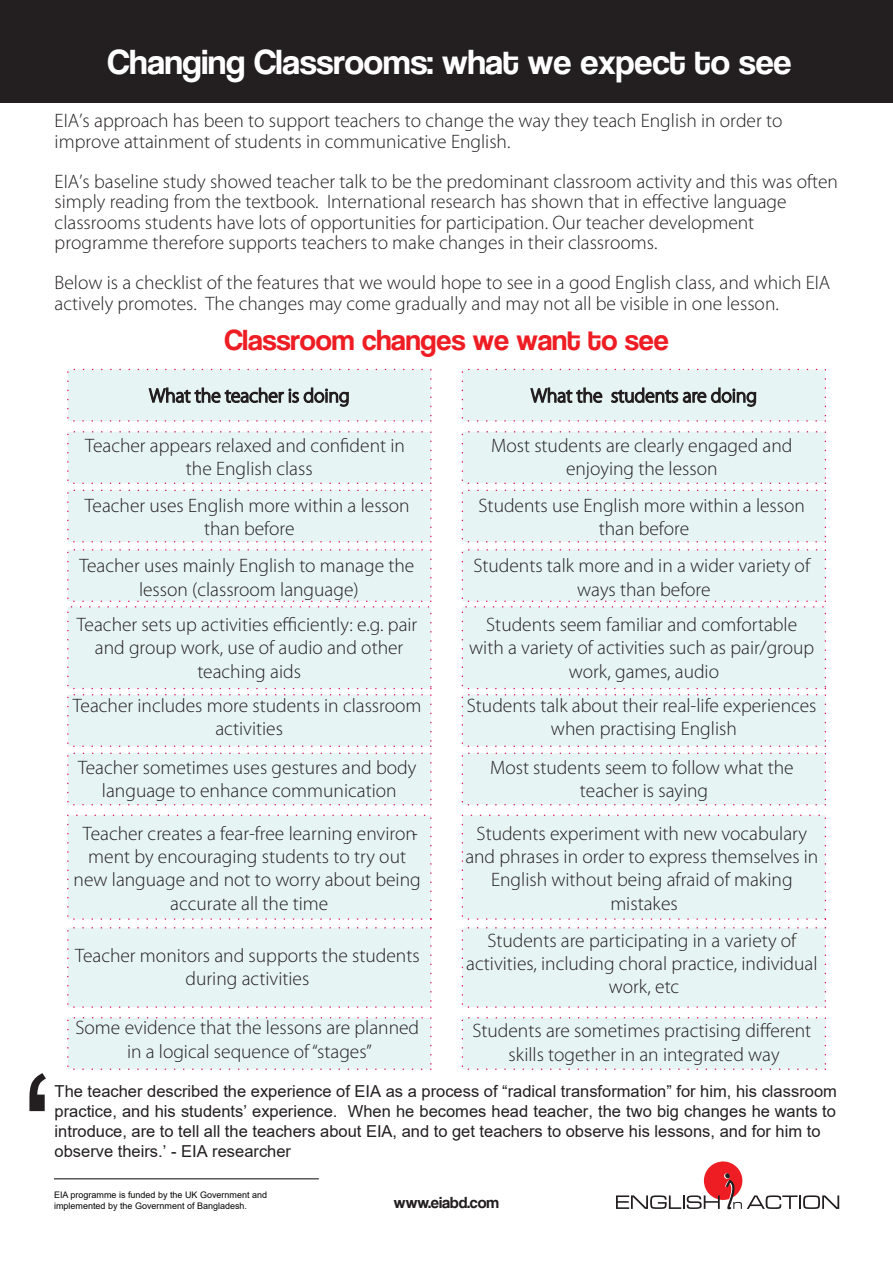
<style>
.page{position:relative;width:893px;height:1263px;background:#fff}
.page>*{position:absolute;margin:0;border:0;box-sizing:border-box;transform-origin:0 0}
.t1{font:36px "Coolvetica Rg";color:#fff}
.t2{font:30px "Coolvetica Rg";color:#ee1d23}
.t3{font:300 19.5px/23.4px "Myriad Pro";color:#231f20;text-align:center}
.t4{font:16.5px/19.8px "Arial";color:#231f20}
.t5{font:16.5px "Coolvetica Rg";color:#231f20}
.t6{font:9px/10.8px "Arial";color:#040503}
</style>
<div class="page">
<div style="left:0;top:0;width:893px;height:102px;background:#231f20"></div>
<div style="left:704px;top:1161px;width:38px;height:39px;background:#ee1d23;border-radius:50%"></div>
<svg style="left:616px;top:1171px;width:223px;height:39px"></svg>
<svg style="left:29px;top:1073px;width:17px;height:38px"></svg>
<div style="left:67px;top:369px;width:365px;height:53px;background:#e6f4f3"></div>
<div style="left:462px;top:369px;width:364px;height:53px;background:#e6f4f3"></div>
<div style="left:67px;top:431px;width:365px;height:53px;background:#e6f4f3"></div>
<div style="left:462px;top:431px;width:364px;height:53px;background:#e6f4f3"></div>
<div style="left:67px;top:490px;width:365px;height:52px;background:#e6f4f3"></div>
<div style="left:462px;top:490px;width:364px;height:52px;background:#e6f4f3"></div>
<div style="left:67px;top:549px;width:365px;height:53px;background:#e6f4f3"></div>
<div style="left:462px;top:549px;width:364px;height:53px;background:#e6f4f3"></div>
<div style="left:67px;top:606px;width:365px;height:83px;background:#e6f4f3"></div>
<div style="left:462px;top:606px;width:364px;height:83px;background:#e6f4f3"></div>
<div style="left:67px;top:694px;width:365px;height:53px;background:#e6f4f3"></div>
<div style="left:462px;top:694px;width:364px;height:53px;background:#e6f4f3"></div>
<div style="left:67px;top:927px;width:365px;height:81px;background:#e6f4f3"></div>
<div style="left:462px;top:927px;width:364px;height:81px;background:#e6f4f3"></div>
<div style="left:67px;top:1017px;width:365px;height:53px;background:#e6f4f3"></div>
<div style="left:462px;top:1017px;width:364px;height:53px;background:#e6f4f3"></div>
<div style="left:67px;top:752px;width:365px;height:53px;background:#e6f4f3"></div>
<div style="left:462px;top:752px;width:364px;height:53px;background:#e6f4f3"></div>
<div style="left:67px;top:814px;width:365px;height:106px;background:#e6f4f3"></div>
<div style="left:462px;top:814px;width:364px;height:106px;background:#e6f4f3"></div>
<svg style="left:148px;top:368px;width:202px;height:52px"></svg>
<svg style="left:529px;top:369px;width:74px;height:51px"></svg>
<svg style="left:610px;top:368px;width:147px;height:39px"></svg>
<hr style="left:54px;top:1178px;width:265px;height:1px;background:#040503">
<h1 class="t1" style="left:108px;top:40px;width:685px">Changing Classrooms: what we expect to see</h1>
<p class="t3" style="left:55px;top:111px;width:729px;line-height:20.2px;text-align:left">EIA’s approach has been to support teachers to change the way they teach English in order to improve attainment of students in communicative English.</p>
<p class="t3" style="left:55px;top:172px;width:785px;line-height:20.2px;text-align:left">EIA’s baseline study showed teacher talk to be the predominant classroom activity and this was often simply reading from the textbook. International research has shown that in effective language classrooms students have lots of opportunities for participation. Our teacher development programme therefore supports teachers to make changes in their classrooms.</p>
<p class="t3" style="left:55px;top:273px;width:777px;line-height:20.2px;text-align:left">Below is a checklist of the features that we would hope to see in a good English class, and which EIA actively promotes. The changes may come gradually and may not all be visible in one lesson.</p>
<h2 class="t2" style="left:224px;top:322px;width:446px">Classroom changes we want to see</h2>
<p class="t3" style="left:85px;top:434px;width:321px">Teacher appears relaxed and confident in the English class</p>
<p class="t3" style="left:85px;top:494px;width:326px">Teacher uses English more within a lesson than before</p>
<p class="t3" style="left:79px;top:554px;width:337px">Teacher uses mainly English to manage the lesson (classroom language)</p>
<p class="t3" style="left:77px;top:613px;width:342px">Teacher sets up activities efficiently: e.g. pair and group work, use of audio and other teaching aids</p>
<p class="t3" style="left:73px;top:694px;width:350px">Teacher includes more students in classroom activities</p>
<p class="t3" style="left:467px;top:694px;width:351px">Students talk about their real-life experiences when practising English</p>
<p class="t3" style="left:491px;top:434px;width:303px">Most students are clearly engaged and enjoying the lesson</p>
<p class="t3" style="left:479px;top:494px;width:328px">Students use English more within a lesson than before</p>
<p class="t3" style="left:473px;top:554px;width:338px">Students talk more and in a wider variety of ways than before</p>
<p class="t3" style="left:469px;top:613px;width:347px">Students seem familiar and comfortable with a variety of activities such as pair/group work, games, audio</p>
<p class="t3" style="left:490px;top:756px;width:305px">Most students seem to follow what the teacher is saying</p>
<p class="t3" style="left:78px;top:756px;width:340px">Teacher sometimes uses gestures and body language to enhance communication</p>
<p class="t3" style="left:74px;top:822px;width:349px">Teacher creates a fear-free learning environ&shy;ment by encouraging students to try out new language and not to worry about being accurate all the time</p>
<p class="t3" style="left:75px;top:944px;width:346px">Teacher monitors and supports the students during activities</p>
<p class="t3" style="left:75px;top:1016px;width:345px">Some evidence that the lessons are planned in a logical sequence of“stages”</p>
<p class="t3" style="left:472px;top:1019px;width:340px">Students are sometimes practising different skills together in an integrated way</p>
<p class="t3" style="left:465px;top:822px;width:355px">Students experiment with new vocabulary and phrases in order to express themselves in English without being afraid of making mistakes</p>
<p class="t3" style="left:466px;top:929px;width:353px">Students are participating in a variety of activities, including choral practice, individual work, etc</p>
<p class="t4" style="left:55px;top:1081px;width:784px">The teacher described the experience of EIA as a process of “radical transformation” for him, his classroom practice, and his students’ experience. When he becomes head teacher, the two big changes he wants to introduce, are to tell all the teachers about EIA, and to get teachers to observe his lessons, and for him to observe theirs.’ - EIA researcher</p>
<p class="t6" style="left:54px;top:1189px;width:215px">EIA programme is funded by the UK Government and implemented by the Government of Bangladesh.</p>
<p class="t5" style="left:394px;top:1193px;width:107px">www.eiabd.com</p>
</div>
